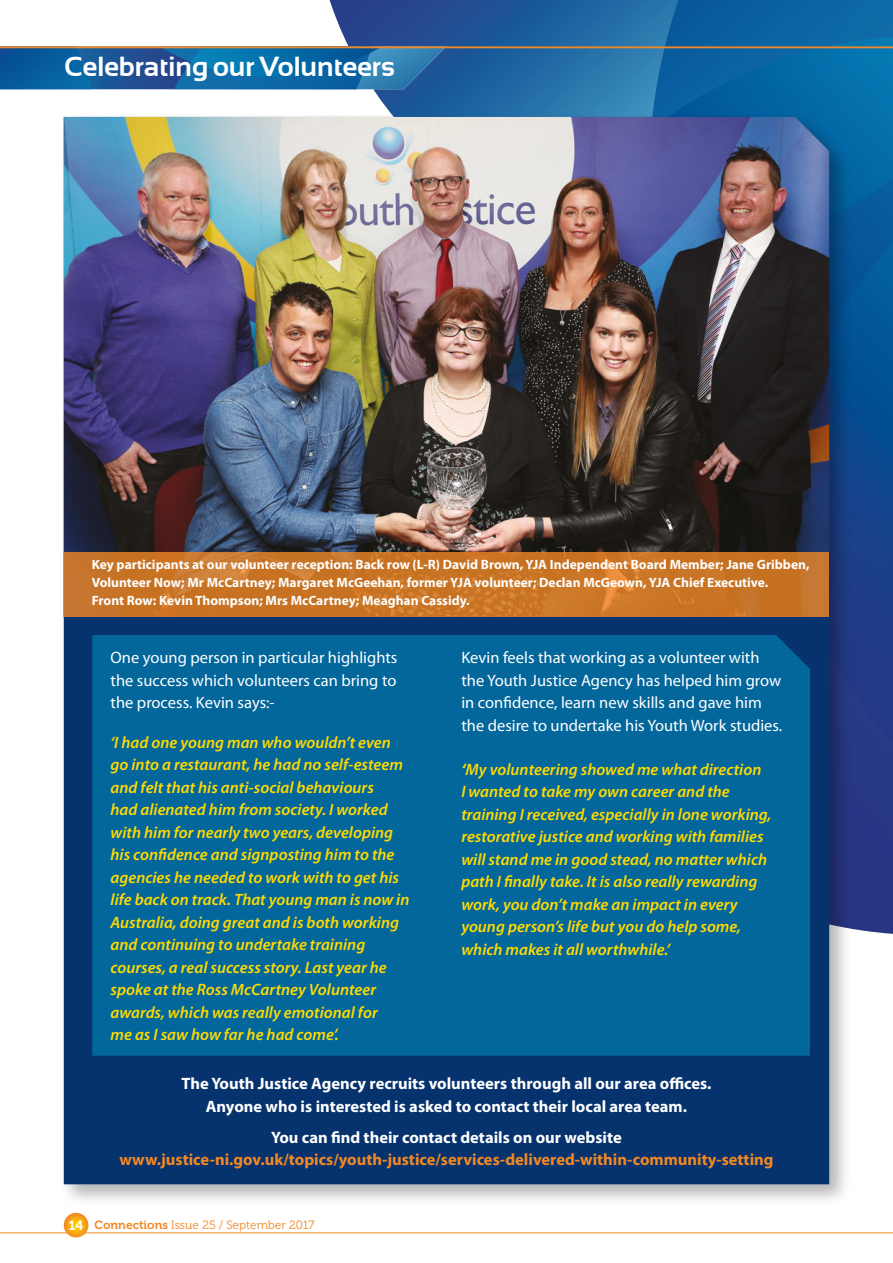
<style>
.page{position:relative;width:893px;height:1263px;background:#fff}
.page>*{position:absolute;margin:0;border:0;box-sizing:border-box;transform-origin:0 0}
._1_0_Body{font:700 27.45px "Sansation";color:#fff}
._1_0_Body-2{font:italic 600 16.5px/22.5px "Myriad Pro";color:#ffda00}
._1_0_Body-3{font:16.5px/22.5px "Myriad Pro";color:#fff;text-align:justify}
._1_0_Body-4{font:700 16.5px/22.5px "Myriad Pro";color:#f18825;text-align:center}
._1_0_Body-5{font:700 16.5px/22.5px "Myriad Pro";color:#fff;text-align:center}
._3_0_Caption{font:700 13.5px/18px "Myriad Pro";color:#fff}
.t1{font:13.5px "Museo 700";color:#fff}
.t2{font:12px "Museo 300";color:#f18825}
.s1{font-weight:700}
.s2{color:#fff}
.s3{font-family:"Museo 700"}
</style>
<div class="page">
<hr style="left:0;top:1232px;width:893px;height:1px;background:#f18825">
<svg style="left:64px;top:1213px;width:24px;height:24px"></svg>
<svg style="left:330px;top:0;width:563px;height:112px;background:#2865a2"></svg>
<svg style="left:419px;top:37px;width:474px;height:897px;background:#15599a"></svg>
<div style="left:58px;top:112px;width:795px;height:1095px;background:#000;opacity:.3"></div>
<div style="left:64px;top:617px;width:765px;height:567px;background:#06326e"></div>
<svg style="left:0;top:48px;width:446px;height:41px;background:#1565a1"></svg>
<hr style="left:0;top:46px;width:893px;height:2px;background:#f18825">
<img style="left:64px;top:117px;width:765px;height:435px">
<div style="left:92px;top:635px;width:718px;height:421px;background:#03679c"></div>
<svg style="left:64px;top:552px;width:765px;height:65px;background:#c97527"></svg>
<p class="_1_0_Body" style="left:64px;top:51px;width:332px">Celebrating our Volunteers</p>
<p class="_3_0_Caption" style="left:92px;top:555px;width:719px">Key participants at our volunteer reception: Back row (L-R) David Brown, YJA Independent Board Member; Jane Gribben,<br>Volunteer Now; Mr McCartney; Margaret McGeehan, former YJA volunteer; Declan McGeown, YJA Chief Executive.<br>Front Row: Kevin Thompson; Mrs McCartney; Meaghan Cassidy.</p>
<p class="_1_0_Body-3" style="left:111px;top:646px;width:288px">One young person in particular highlights the success which volunteers can bring to the process. Kevin says:-</p>
<p class="_1_0_Body-2" style="left:111px;top:731px;width:300px">‘I had one young man who wouldn’t even go into a restaurant, he had no self-esteem and felt that his anti-social behaviours<br>had alienated him from society. I worked with him for nearly two years, developing his confidence and signposting him to the agencies he needed to work with to get his life back on track. That young man is now in Australia, doing great and is both working and continuing to undertake training courses, a real success story. Last year he spoke at the Ross McCartney Volunteer awards, which was really emotional for<br>me as I saw how far he had come’.</p>
<p class="_1_0_Body-3" style="left:461px;top:646px;width:322px;text-align:left">Kevin feels that working as a volunteer with the Youth Justice Agency has helped him grow in confidence, learn new skills and gave him the desire to undertake his Youth Work studies.</p>
<p class="_1_0_Body-2" style="left:461px;top:757px;width:312px"><span class="s1">‘</span>My volunteering showed me what direction<br>I wanted to take my own career and the training I received, especially in lone working, restorative justice and working with families will stand me in good stead, no matter which path I finally take. It is also really rewarding work, you don’t make an impact in every young person’s life but you do help some, which makes it all worthwhile.’</p>
<p class="_1_0_Body-5" style="left:182px;top:1072px;width:531px">The Youth Justice Agency recruits volunteers through all our area offices.<br>Anyone who is interested is asked to contact their local area team.</p>
<p class="_1_0_Body-4" style="left:119px;top:1125px;width:656px"><span class="s2">You can find their contact details on our website </span>www.justice-ni.gov.uk/topics/youth-justice/services-delivered-within-community-setting</p>
<p class="t1" style="left:69px;top:1218px;width:16px">14</p>
<p class="t2" style="left:95px;top:1218px;width:221px"><span class="s3">Connections</span> Issue 25 / September 2017</p>
</div>
